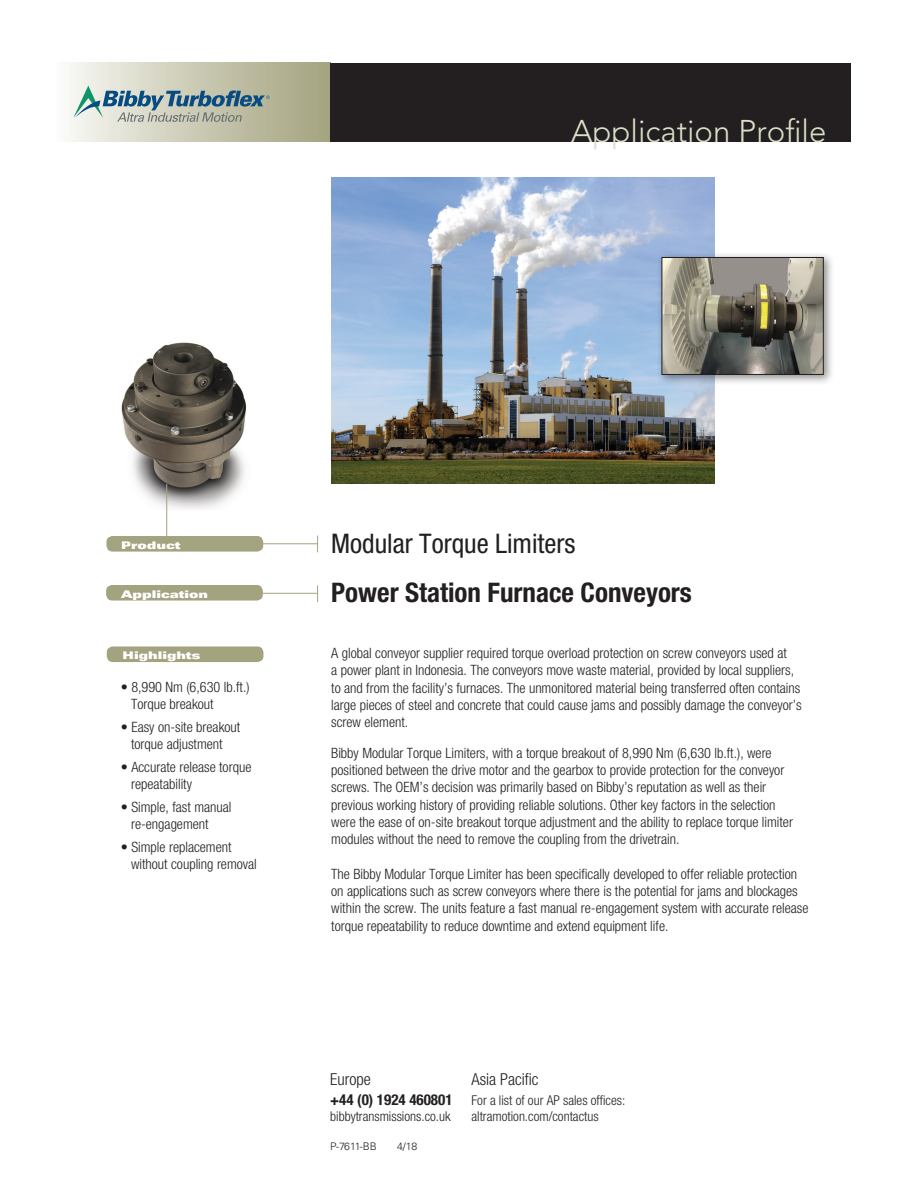
<style>
.page{position:relative;width:918px;height:1188px;background:#fff}
.page>*{position:absolute;margin:0;border:0;box-sizing:border-box;transform-origin:0 0}
.t1{font:300 31.2px "Avenir LT Std";color:#dbdec7}
.t2{font:700 condensed 27px "Helvetica Neue LT Std";color:#231f20}
.t3{font:condensed 27px "Helvetica Neue LT Std";color:#231f20}
.t4{font:300 condensed 16.5px "Helvetica Neue LT Std";color:#231f20}
.t5{font:700 condensed 15px "Helvetica Neue LT Std";color:#231f20}
.t6{font:300 condensed 14.25px/17.2px "Helvetica Neue LT Std";color:#231f20}
.t7{font:300 condensed 13.5px/16.5px "Helvetica Neue LT Std";color:#231f20}
.t8{font:10.5px "Univers LT Std X Black Ex";color:#fff}
.t9{font:300 10.5px "Univers LT Std";letter-spacing:-.035em;color:#231f20}
</style>
<div class="page">
<div style="left:54px;top:63px;width:276px;height:79px;background:linear-gradient(to right,#fafaf7,#a2a17c)"></div>
<div style="left:330px;top:63px;width:520px;height:79px;background:#231f20"></div>
<img style="left:121px;top:342px;width:126px;height:168px">
<img style="left:332px;top:177px;width:383px;height:306px">
<div style="left:106px;top:585px;width:157px;height:16px;background:#a4a380;border-radius:6px"></div>
<div style="left:107px;top:536px;width:156px;height:16px;background:#a4a380;border-radius:6px"></div>
<hr style="left:240px;top:543px;width:78px;height:1px;background:#a4a380">
<svg style="left:317px;top:536px;width:1px;height:16px"></svg>
<svg style="left:317px;top:585px;width:1px;height:17px"></svg>
<hr style="left:240px;top:593px;width:78px;height:1px;background:#a4a380">
<div style="left:107px;top:646px;width:156px;height:16px;background:#a4a380;border-radius:6px"></div>
<hr style="left:166px;top:484px;width:1px;height:52px;background:#a4a380">
<div style="left:656px;top:252px;width:178px;height:134px;background:#231f20;opacity:.5"></div>
<img style="left:664px;top:259px;width:158px;height:114px">
<div style="left:662px;top:257px;width:162px;height:118px;border:1px solid #231f20"></div>
<svg style="left:73px;top:86px;width:197px;height:36px;background:#a0b1ae"></svg>
<h1 class="t1" style="left:571px;top:113px;width:257px">Application Profile</h1>
<p class="t8" style="left:121px;top:539px;width:61px">Product</p>
<p class="t8" style="left:121px;top:588px;width:89px">Application</p>
<p class="t8" style="left:123px;top:649px;width:80px">Highlights</p>
<p class="t6" style="left:131px;top:678px;width:120px;text-indent:-10px">• 8,990 Nm (6,630 lb.ft.)<br>Torque breakout</p>
<p class="t6" style="left:121px;top:718px;width:121px;text-align:center">• Easy on-site breakout torque adjustment</p>
<p class="t6" style="left:131px;top:758px;width:122px;text-indent:-10px">• Accurate release torque repeatability</p>
<p class="t6" style="left:131px;top:798px;width:102px;text-indent:-10px">• Simple, fast manual re-engagement</p>
<p class="t6" style="left:131px;top:838px;width:127px;text-indent:-10px">• Simple replacement without coupling removal</p>
<h2 class="t3" style="left:331px;top:528px;width:246px">Modular Torque Limiters</h2>
<h2 class="t2" style="left:331px;top:576px;width:362px">Power Station Furnace Conveyors</h2>
<p class="t6" style="left:331px;top:644px;width:472px">A global conveyor supplier required torque overload protection on screw conveyors used at<br>a power plant in Indonesia. The conveyors move waste material, provided by local suppliers, to and from the facility’s furnaces. The unmonitored material being transferred often contains large pieces of steel and concrete that could cause jams and possibly damage the conveyor’s screw element.</p>
<p class="t6" style="left:331px;top:744px;width:463px">Bibby Modular Torque Limiters, with a torque breakout of 8,990 Nm (6,630 lb.ft.), were positioned between the drive motor and the gearbox to provide protection for the conveyor screws. The OEM’s decision was primarily based on Bibby’s reputation as well as their previous working history of providing reliable solutions. Other key factors in the selection were the ease of on-site breakout torque adjustment and the ability to replace torque limiter modules without the need to remove the coupling from the drivetrain.</p>
<p class="t6" style="left:331px;top:865px;width:479px">The Bibby Modular Torque Limiter has been specifically developed to offer reliable protection on applications such as screw conveyors where there is the potential for jams and blockages within the screw. The units feature a fast manual re-engagement system with accurate release torque repeatability to reduce downtime and extend equipment life.</p>
<p class="t4" style="left:330px;top:1070px;width:42px">Europe</p>
<p class="t5" style="left:330px;top:1090px;width:124px">+44 (0) 1924 460801</p>
<p class="t7" style="left:330px;top:1108px;width:122px">bibbytransmissions.co.uk</p>
<p class="t9" style="left:330px;top:1140px;width:48px">P-7611-BB</p>
<p class="t9" style="left:397px;top:1140px;width:22px">4/18</p>
<p class="t4" style="left:472px;top:1070px;width:69px">Asia Pacific</p>
<p class="t7" style="left:472px;top:1091px;width:155px">For a list of our AP sales offices: altramotion.com/contactus</p>
</div>
